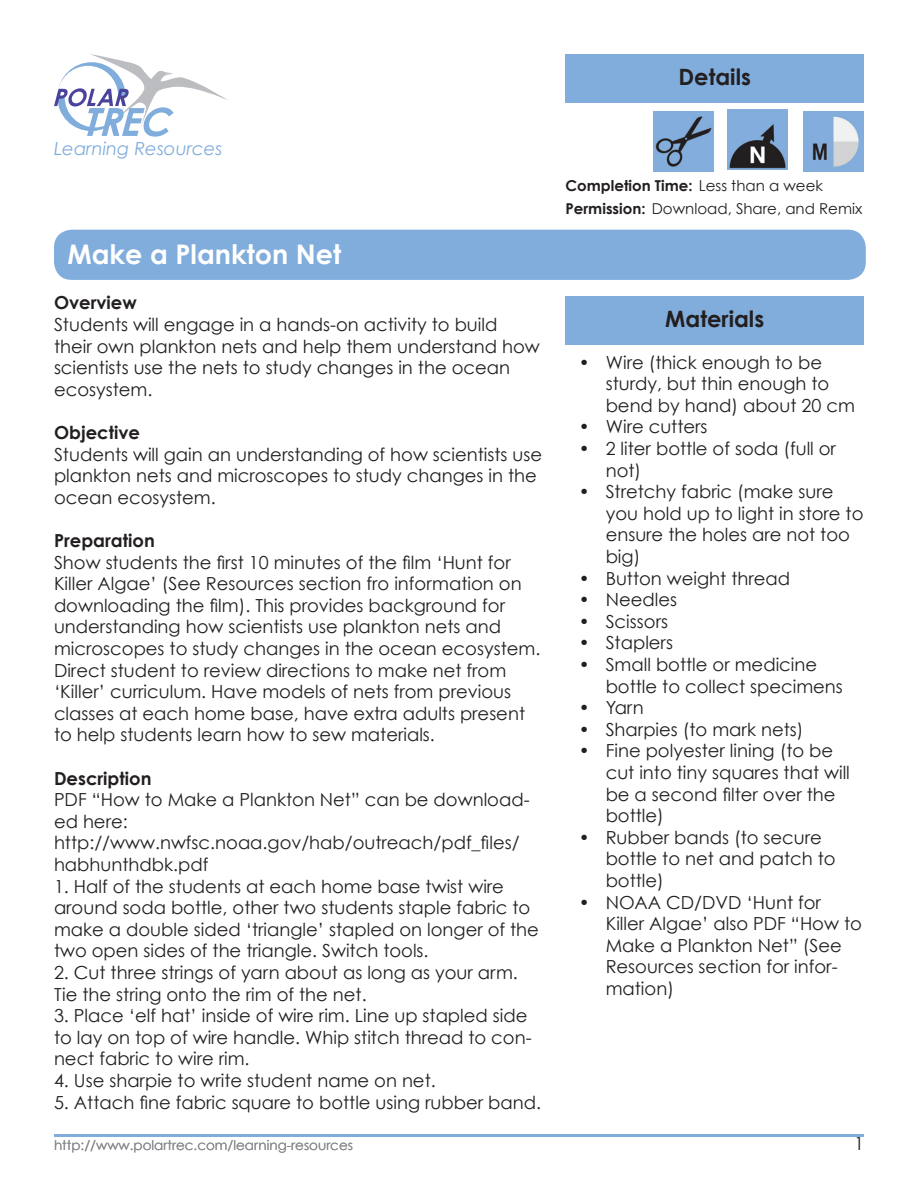
<style>
.page{position:relative;width:918px;height:1188px;background:#fff}
.page>*{position:absolute;margin:0;border:0;box-sizing:border-box;transform-origin:0 0}
.t1{font:700 27px "Century Gothic";color:#fff}
.t2{font:700 22.5px "Century Gothic";color:#231f20}
.t3{font:18px/21.6px "Century Gothic";color:#231f20}
.t4{font:700 18px "Century Gothic";color:#231f20}
.t5{font:italic 18px "Century Gothic";color:#80addb}
.t6{font:15px "Century Gothic";color:#231f20}
.t7{font:700 15px "Century Gothic";color:#231f20}
.t8{font:13.5px "Century Gothic";color:#87898c}
.s1{font-weight:400}
.s2{font-weight:700}
</style>
<div class="page">
<hr style="left:54px;top:1134px;width:810px;height:3px;background:#80addb">
<svg style="left:54px;top:54px;width:173px;height:83px"></svg>
<div style="left:566px;top:54px;width:298px;height:49px;background:#81addc"></div>
<div style="left:54px;top:230px;width:812px;height:50px;background:#81addc;border-radius:18px"></div>
<div style="left:566px;top:296px;width:298px;height:49px;background:#81addc"></div>
<img style="left:653px;top:111px;width:61px;height:61px">
<img style="left:804px;top:111px;width:60px;height:61px">
<img style="left:727px;top:109px;width:61px;height:61px">
<p class="t5" style="left:54px;top:137px;width:170px">Learning Resources</p>
<p class="t1" style="left:68px;top:237px;width:275px">Make a Plankton Net</p>
<p class="t4" style="left:54px;top:292px;width:84px">Overview</p>
<p class="t3" style="left:54px;top:314px;width:487px">Students will engage in a hands-on activity to build<br>their own plankton nets and help them understand how scientists use the nets to study changes in the ocean ecosystem.</p>
<p class="t4" style="left:54px;top:421px;width:88px">Objective</p>
<p class="t3" style="left:54px;top:443px;width:490px">Students will gain an understanding of how scientists use plankton nets and microscopes to study changes in the ocean ecosystem.</p>
<p class="t4" style="left:54px;top:529px;width:102px">Preparation</p>
<p class="t3" style="left:54px;top:551px;width:488px">Show students the first 10 minutes of the film ‘Hunt for Killer Algae’ (See Resources section fro information on downloading the film). This provides background for understanding how scientists use plankton nets and microscopes to study changes in the ocean ecosystem.<br>Direct student to review directions to make net from ‘Killer’ curriculum. Have models of nets from previous classes at each home base, have extra adults present to help students learn how to sew materials.</p>
<p class="t4" style="left:54px;top:767px;width:99px">Description</p>
<p class="t3" style="left:54px;top:789px;width:477px">PDF “How to Make a Plankton Net” can be download&shy;ed here:</p>
<p class="t3" style="left:54px;top:832px;width:467px">http://www.nwfsc.noaa.gov/hab/outreach/pdf_files/ habhunthdbk.pdf</p>
<p class="t3" style="left:54px;top:875px;width:486px">1. Half of the students at each home base twist wire around soda bottle, other two students staple fabric to make a double sided ‘triangle’ stapled on longer of the two open sides of the triangle. Switch tools.</p>
<p class="t3" style="left:54px;top:962px;width:465px">2. Cut three strings of yarn about as long as your arm.<br>Tie the string onto the rim of the net.</p>
<p class="t3" style="left:54px;top:1005px;width:479px">3. Place ‘elf hat’ inside of wire rim. Line up stapled side to lay on top of wire handle. Whip stitch thread to con&shy;nect fabric to wire rim.</p>
<p class="t3" style="left:54px;top:1070px;width:383px">4. Use sharpie to write student name on net.</p>
<p class="t3" style="left:54px;top:1091px;width:489px">5. Attach fine fabric square to bottle using rubber band.</p>
<p class="t8" style="left:54px;top:1137px;width:301px">http://www.polartrec.com/learning-resources</p>
<p class="t2" style="left:679px;top:63px;width:74px">Details</p>
<p class="t7" style="left:566px;top:176px;width:259px">Completion Time: <span class="s1">Less than a week</span></p>
<p class="t6" style="left:566px;top:199px;width:298px"><span class="s2">Permission:</span> Download, Share, and Remix</p>
<p class="t2" style="left:665px;top:305px;width:100px">Materials</p>
<p class="t3" style="left:606px;top:351px;width:251px;text-indent:-27px">• Wire (thick enough to be sturdy, but thin enough to bend by hand) about 20 cm</p>
<p class="t3" style="left:579px;top:416px;width:130px">• Wire cutters</p>
<p class="t3" style="left:606px;top:438px;width:232px;text-indent:-27px">• 2 liter bottle of soda (full or not)</p>
<p class="t3" style="left:606px;top:481px;width:259px;text-indent:-27px">• Stretchy fabric (make sure you hold up to light in store to ensure the holes are not too big)</p>
<p class="t3" style="left:579px;top:567px;width:213px">• Button weight thread</p>
<p class="t3" style="left:579px;top:589px;width:100px">• Needles</p>
<p class="t3" style="left:579px;top:610px;width:91px">• Scissors</p>
<p class="t3" style="left:579px;top:632px;width:96px">• Staplers</p>
<p class="t3" style="left:606px;top:654px;width:239px;text-indent:-27px">• Small bottle or medicine bottle to collect specimens</p>
<p class="t3" style="left:579px;top:697px;width:67px">• Yarn</p>
<p class="t3" style="left:579px;top:718px;width:226px">• Sharpies (to mark nets)</p>
<p class="t3" style="left:606px;top:740px;width:246px;text-indent:-27px">• Fine polyester lining (to be cut into tiny squares that will be a second filter over the bottle)</p>
<p class="t3" style="left:606px;top:826px;width:231px;text-indent:-27px">• Rubber bands (to secure bottle to net and patch to bottle)</p>
<p class="t3" style="left:606px;top:891px;width:258px;text-indent:-27px">• NOAA CD/DVD ‘Hunt for<br>Killer Algae’ also PDF “How to<br>Make a Plankton Net” (See<br>Resources section for infor&shy;mation)</p>
<p class="t3" style="left:854px;top:1133px;width:11px">1</p>
</div>
